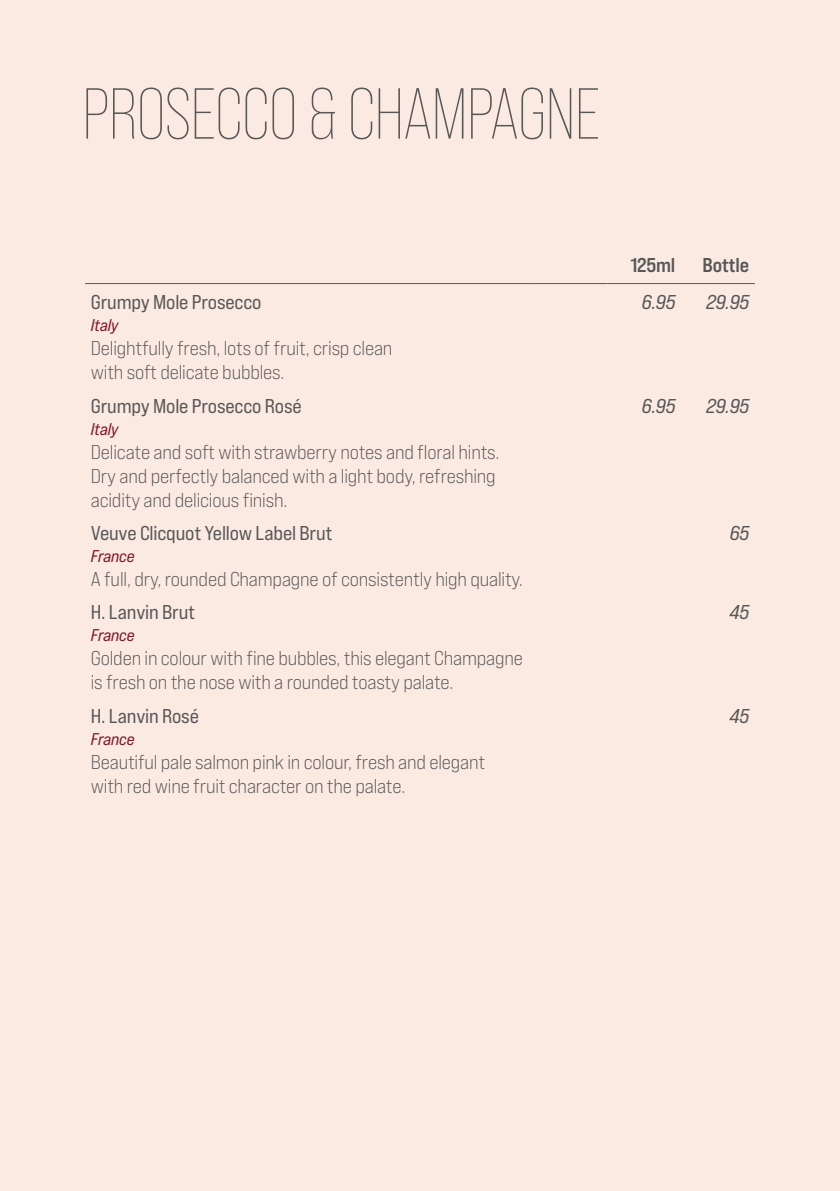
<style>
.page{position:relative;width:840px;height:1191px;background:#fff}
.page>*{position:absolute;margin:0;border:0;box-sizing:border-box;transform-origin:0 0}
.t1{font:300 72px "Bebas Neue Pro";letter-spacing:-.01em;color:#575756}
.t2{font:20px/24px "Bebas Neue Pro Exp Bk";letter-spacing:-.01em;color:#575756}
.t3{font:20px "Bebas Neue Pro Exp Rg";letter-spacing:-.01em;color:#575756}
.t4{font:20px "Bebas Neue Pro Exp It";letter-spacing:-.01em;color:#575756}
.t5{font:20px "Bebas Neue Pro Exp Bd";letter-spacing:-.01em;color:#575756}
.t6{font:17px "Bebas Neue Pro Exp It";letter-spacing:-.01em;color:#801528}
</style>
<div class="page">
<div style="left:0;top:0;width:839px;height:1191px;background:#fbeae2"></div>
<hr style="left:533px;top:283px;width:74px;height:1px;background:#575756">
<hr style="left:607px;top:283px;width:73px;height:1px;background:#575756">
<hr style="left:680px;top:283px;width:74px;height:1px;background:#575756">
<hr style="left:85px;top:283px;width:448px;height:1px;background:#575756">
<h1 class="t1" style="left:82px;top:74px;width:519px">PROSECCO &amp; CHAMPAGNE</h1>
<p class="t3" style="left:91px;top:290px;width:172px">Grumpy Mole Prosecco</p>
<p class="t6" style="left:91px;top:315px;width:29px">Italy</p>
<p class="t2" style="left:91px;top:336px;width:303px">Delightfully fresh, lots of fruit, crisp clean with soft delicate bubbles.</p>
<p class="t3" style="left:91px;top:393px;width:212px">Grumpy Mole Prosecco Rosé</p>
<p class="t6" style="left:91px;top:418px;width:29px">Italy</p>
<p class="t2" style="left:91px;top:439px;width:410px">Delicate and soft with strawberry notes and floral hints.<br>Dry and perfectly balanced with a light body, refreshing acidity and delicious finish.</p>
<p class="t3" style="left:91px;top:521px;width:243px">Veuve Clicquot Yellow Label Brut</p>
<p class="t6" style="left:91px;top:545px;width:45px">France</p>
<p class="t2" style="left:91px;top:567px;width:433px">A full, dry, rounded Champagne of consistently high quality.</p>
<p class="t3" style="left:91px;top:600px;width:106px">H. Lanvin Brut</p>
<p class="t6" style="left:91px;top:625px;width:45px">France</p>
<p class="t2" style="left:91px;top:646px;width:433px">Golden in colour with fine bubbles, this elegant Champagne is fresh on the nose with a rounded toasty palate.</p>
<p class="t3" style="left:91px;top:703px;width:110px">H. Lanvin Rosé</p>
<p class="t6" style="left:91px;top:728px;width:45px">France</p>
<p class="t2" style="left:91px;top:749px;width:396px">Beautiful pale salmon pink in colour, fresh and elegant with red wine fruit character on the palate.</p>
<p class="t5" style="left:630px;top:253px;width:46px">125ml</p>
<p class="t5" style="left:702px;top:253px;width:48px">Bottle</p>
<p class="t4" style="left:641px;top:290px;width:35px">6.95</p>
<p class="t4" style="left:706px;top:290px;width:44px">29.95</p>
<p class="t4" style="left:641px;top:393px;width:35px">6.95</p>
<p class="t4" style="left:706px;top:393px;width:44px">29.95</p>
<p class="t4" style="left:729px;top:521px;width:21px">65</p>
<p class="t4" style="left:729px;top:600px;width:21px">45</p>
<p class="t4" style="left:729px;top:703px;width:21px">45</p>
</div>
